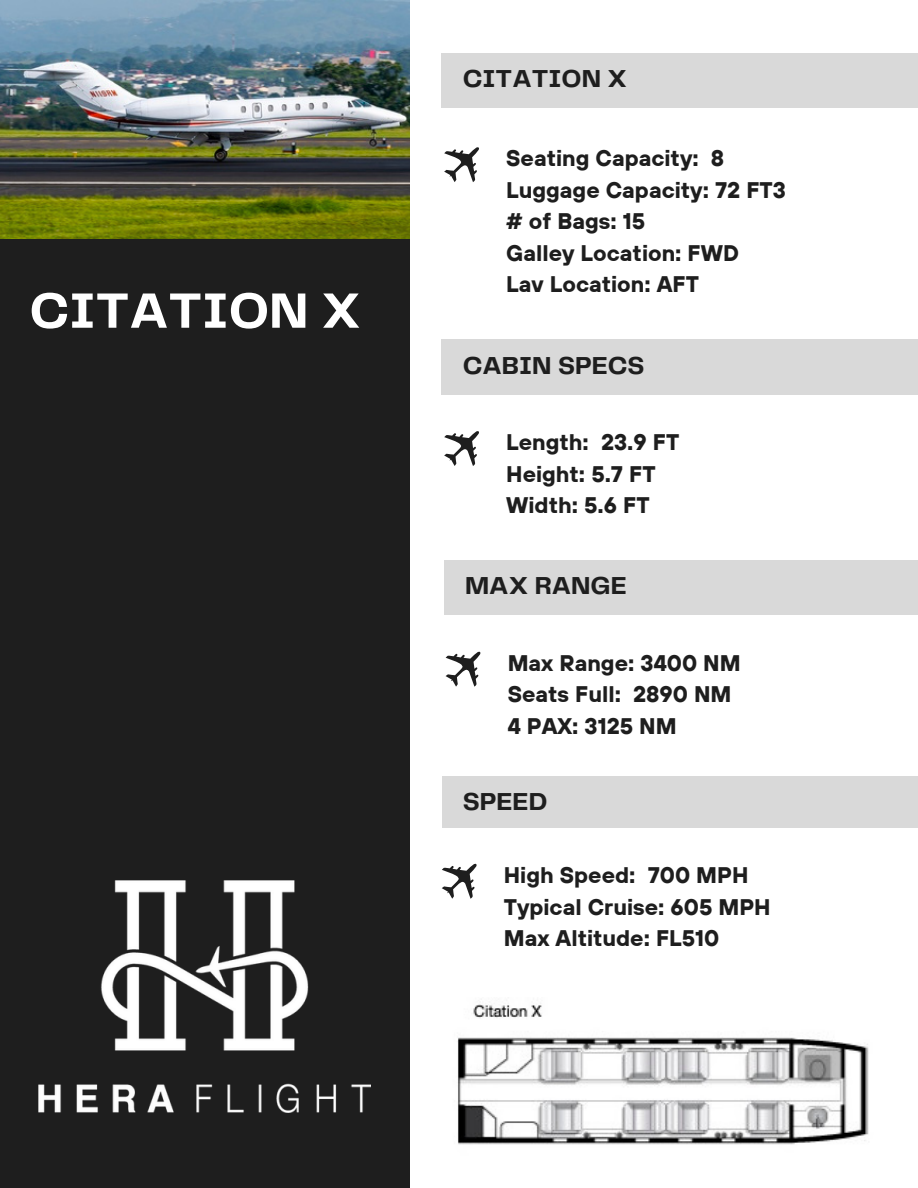
<style>
.page{position:relative;width:918px;height:1188px;background:#fff}
.page>*{position:absolute;margin:0;border:0;box-sizing:border-box;transform-origin:0 0}
.t1{font:700 51.45px "Telegraf";color:#fff}
.t2{font:700 25.5px "Telegraf";color:#1e1e1e}
.t3{font:700 22.5px/31.5px "TT Hoves";color:#1e1e1e}
</style>
<div class="page">
<div style="left:0;top:0;width:409px;height:1188px;background:#1e1e1e"></div>
<div style="left:442px;top:53px;width:476px;height:55px;background:#d9d9d9"></div>
<div style="left:442px;top:340px;width:476px;height:54px;background:#d9d9d9"></div>
<div style="left:442px;top:776px;width:476px;height:52px;background:#d9d9d9"></div>
<svg style="left:444px;top:147px;width:35px;height:35px"></svg>
<img style="left:39px;top:881px;width:332px;height:231px">
<svg style="left:444px;top:431px;width:35px;height:35px"></svg>
<div style="left:444px;top:560px;width:474px;height:55px;background:#d9d9d9"></div>
<svg style="left:446px;top:651px;width:35px;height:36px"></svg>
<svg style="left:442px;top:863px;width:35px;height:36px"></svg>
<img style="left:457px;top:1003px;width:412px;height:142px">
<img style="left:0;top:0;width:410px;height:238px">
<h1 class="t1" style="left:29px;top:289px;width:333px">CITATION X</h1>
<p class="t2" style="left:463px;top:67px;width:166px">CITATION X</p>
<p class="t3" style="left:506px;top:142px;width:281px">Seating Capacity: 8<br>Luggage Capacity: 72 FT3 # of Bags: 15<br>Galley Location: FWD<br>Lav Location: AFT</p>
<p class="t2" style="left:463px;top:354px;width:183px">CABIN SPECS</p>
<p class="t3" style="left:506px;top:426px;width:175px">Length: 23.9 FT<br>Height: 5.7 FT<br>Width: 5.6 FT</p>
<p class="t2" style="left:465px;top:574px;width:163px">MAX RANGE</p>
<p class="t3" style="left:508px;top:647px;width:235px">Max Range: 3400 NM<br>Seats Full: 2890 NM<br>4 PAX: 3125 NM</p>
<p class="t2" style="left:463px;top:791px;width:86px">SPEED</p>
<p class="t3" style="left:504px;top:859px;width:268px">High Speed: 700 MPH<br>Typical Cruise: 605 MPH<br>Max Altitude: FL510</p>
</div>
